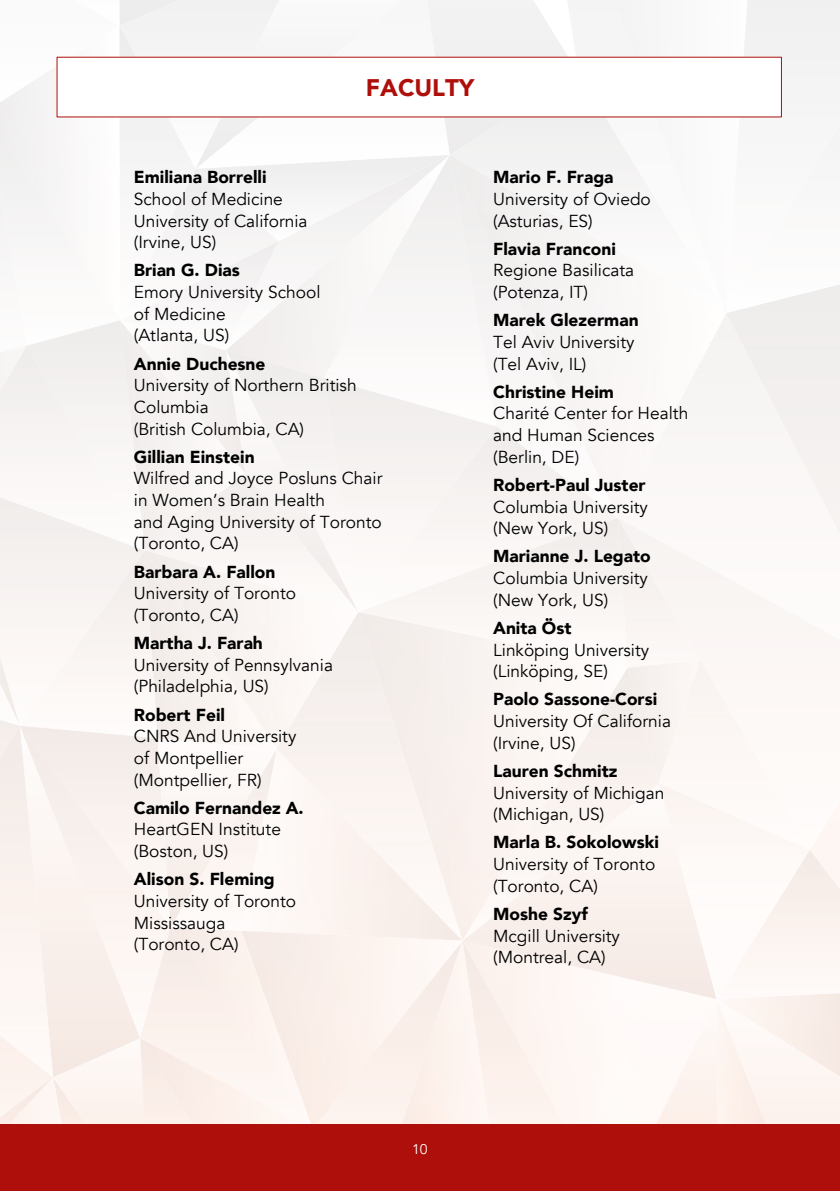
<style>
.page{position:relative;width:840px;height:1191px;background:#fff}
.page>*{position:absolute;margin:0;border:0;box-sizing:border-box;transform-origin:0 0}
.t1{font:900 24px "Avenir";color:#ae0f0a}
.t2{font:17.4px/21.6px "Avenir";color:#000}
.t3{font:900 17.4px "Avenir";color:#000}
.t4{font:14px "Avenir";color:#fff}
</style>
<div class="page">
<div style="left:245px;top:473px;width:113px;height:77px;background:#f7f4f2"></div>
<div style="left:145px;top:550px;width:213px;height:199px;background:#f9f3f1"></div>
<img style="left:792px;top:849px;width:47px;height:276px">
<div style="left:120px;top:169px;width:158px;height:72px;background:#f6f4f4"></div>
<img style="left:195px;top:0;width:210px;height:169px">
<div style="left:120px;top:241px;width:158px;height:109px;background:#f8f7f6"></div>
<img style="left:120px;top:320px;width:125px;height:230px">
<div style="left:0;top:173px;width:27px;height:147px;background:#f7f6f6"></div>
<div style="left:74px;top:1077px;width:66px;height:48px;background:#fdf3ee"></div>
<img style="left:716px;top:999px;width:76px;height:126px">
<img style="left:602px;top:1032px;width:114px;height:93px">
<div style="left:498px;top:999px;width:104px;height:126px;background:#fdf5f1"></div>
<div style="left:462px;top:999px;width:36px;height:126px;background:#fdf4f0"></div>
<img style="left:53px;top:1038px;width:87px;height:39px">
<img style="left:140px;top:927px;width:30px;height:198px">
<img style="left:0;top:726px;width:53px;height:351px">
<img style="left:462px;top:940px;width:196px;height:59px">
<img style="left:658px;top:849px;width:151px;height:150px">
<div style="left:462px;top:667px;width:165px;height:273px;background:#faf3f0"></div>
<img style="left:241px;top:749px;width:35px;height:178px">
<div style="left:170px;top:927px;width:71px;height:198px;background:#fbf0ea"></div>
<div style="left:276px;top:612px;width:186px;height:318px;background:#faf2ef"></div>
<div style="left:241px;top:930px;width:221px;height:195px;background:#fcf2ec"></div>
<img style="left:358px;top:612px;width:259px;height:55px">
<img style="left:566px;top:0;width:273px;height:313px">
<img style="left:449px;top:117px;width:276px;height:38px">
<div style="left:449px;top:155px;width:276px;height:361px;background:#f8f6f6"></div>
<div style="left:358px;top:426px;width:259px;height:186px;background:#f8f4f2"></div>
<div style="left:0;top:346px;width:145px;height:204px;background:#f5f2f2"></div>
<div style="left:627px;top:667px;width:31px;height:115px;background:#f6efed"></div>
<div style="left:658px;top:660px;width:151px;height:189px;background:#fcf8f6"></div>
<img style="left:0;top:725px;width:20px;height:1px">
<img style="left:0;top:646px;width:20px;height:79px">
<img style="left:0;top:1077px;width:74px;height:48px">
<div style="left:56px;top:57px;width:725px;height:60px;background:#fff"></div>
<div style="left:0;top:1125px;width:839px;height:66px;background:#ae0f0a"></div>
<h1 class="t1" style="left:366px;top:67px;width:110px">FACULTY</h1>
<p class="t3" style="left:134px;top:162px;width:134px">Emiliana Borrelli</p>
<p class="t2" style="left:134px;top:188px;width:175px">School of Medicine<br>University of California (Irvine, US)</p>
<p class="t3" style="left:134px;top:255px;width:107px">Brian G. Dias</p>
<p class="t2" style="left:134px;top:281px;width:188px">Emory University School of Medicine<br>(Atlanta, US)</p>
<p class="t3" style="left:134px;top:348px;width:133px">Annie Duchesne</p>
<p class="t2" style="left:134px;top:375px;width:224px">University of Northern British<br>Columbia<br>(British Columbia, CA)</p>
<p class="t3" style="left:134px;top:442px;width:122px">Gillian Einstein</p>
<p class="t2" style="left:134px;top:468px;width:250px">Wilfred and Joyce Posluns Chair in Women’s Brain Health<br>and Aging University of Toronto (Toronto, CA)</p>
<p class="t3" style="left:134px;top:556px;width:143px">Barbara A. Fallon</p>
<p class="t2" style="left:134px;top:582px;width:163px">University of Toronto (Toronto, CA)</p>
<p class="t3" style="left:134px;top:628px;width:130px">Martha J. Farah</p>
<p class="t2" style="left:134px;top:654px;width:200px">University of Pennsylvania (Philadelphia, US)</p>
<p class="t3" style="left:134px;top:699px;width:93px">Robert Feil</p>
<p class="t2" style="left:134px;top:725px;width:164px">CNRS And University of Montpellier (Montpellier, FR)</p>
<p class="t3" style="left:134px;top:792px;width:171px">Camilo Fernandez A.</p>
<p class="t2" style="left:134px;top:819px;width:148px">HeartGEN Institute (Boston, US)</p>
<p class="t3" style="left:134px;top:864px;width:142px">Alison S. Fleming</p>
<p class="t2" style="left:134px;top:890px;width:163px">University of Toronto<br>Mississauga (Toronto, CA)</p>
<p class="t3" style="left:493px;top:162px;width:122px">Mario F. Fraga</p>
<p class="t2" style="left:493px;top:188px;width:159px">University of Oviedo (Asturias, ES)</p>
<p class="t3" style="left:493px;top:234px;width:124px">Flavia Franconi</p>
<p class="t2" style="left:493px;top:260px;width:142px">Regione Basilicata (Potenza, IT)</p>
<p class="t3" style="left:493px;top:305px;width:147px">Marek Glezerman</p>
<p class="t2" style="left:493px;top:331px;width:143px">Tel Aviv University (Tel Aviv, IL)</p>
<p class="t3" style="left:493px;top:377px;width:122px">Christine Heim</p>
<p class="t2" style="left:493px;top:403px;width:197px">Charité Center for Health and Human Sciences (Berlin, DE)</p>
<p class="t3" style="left:493px;top:470px;width:154px">Robert-Paul Juster</p>
<p class="t2" style="left:493px;top:496px;width:156px">Columbia University (New York, US)</p>
<p class="t3" style="left:493px;top:541px;width:159px">Marianne J. Legato</p>
<p class="t2" style="left:493px;top:567px;width:156px">Columbia University (New York, US)</p>
<p class="t3" style="left:493px;top:613px;width:80px">Anita Öst</p>
<p class="t2" style="left:493px;top:639px;width:157px">Linköping University (Linköping, SE)</p>
<p class="t3" style="left:493px;top:684px;width:165px">Paolo Sassone-Corsi</p>
<p class="t2" style="left:493px;top:710px;width:179px">University Of California (Irvine, US)</p>
<p class="t3" style="left:493px;top:756px;width:126px">Lauren Schmitz</p>
<p class="t2" style="left:493px;top:782px;width:173px">University of Michigan (Michigan, US)</p>
<p class="t3" style="left:493px;top:827px;width:167px">Marla B. Sokolowski</p>
<p class="t2" style="left:493px;top:853px;width:163px">University of Toronto (Toronto, CA)</p>
<p class="t3" style="left:493px;top:899px;width:96px">Moshe Szyf</p>
<p class="t2" style="left:493px;top:925px;width:128px">Mcgill University (Montreal, CA)</p>
<p class="t4" style="left:412px;top:1141px;width:17px">10</p>
</div>
